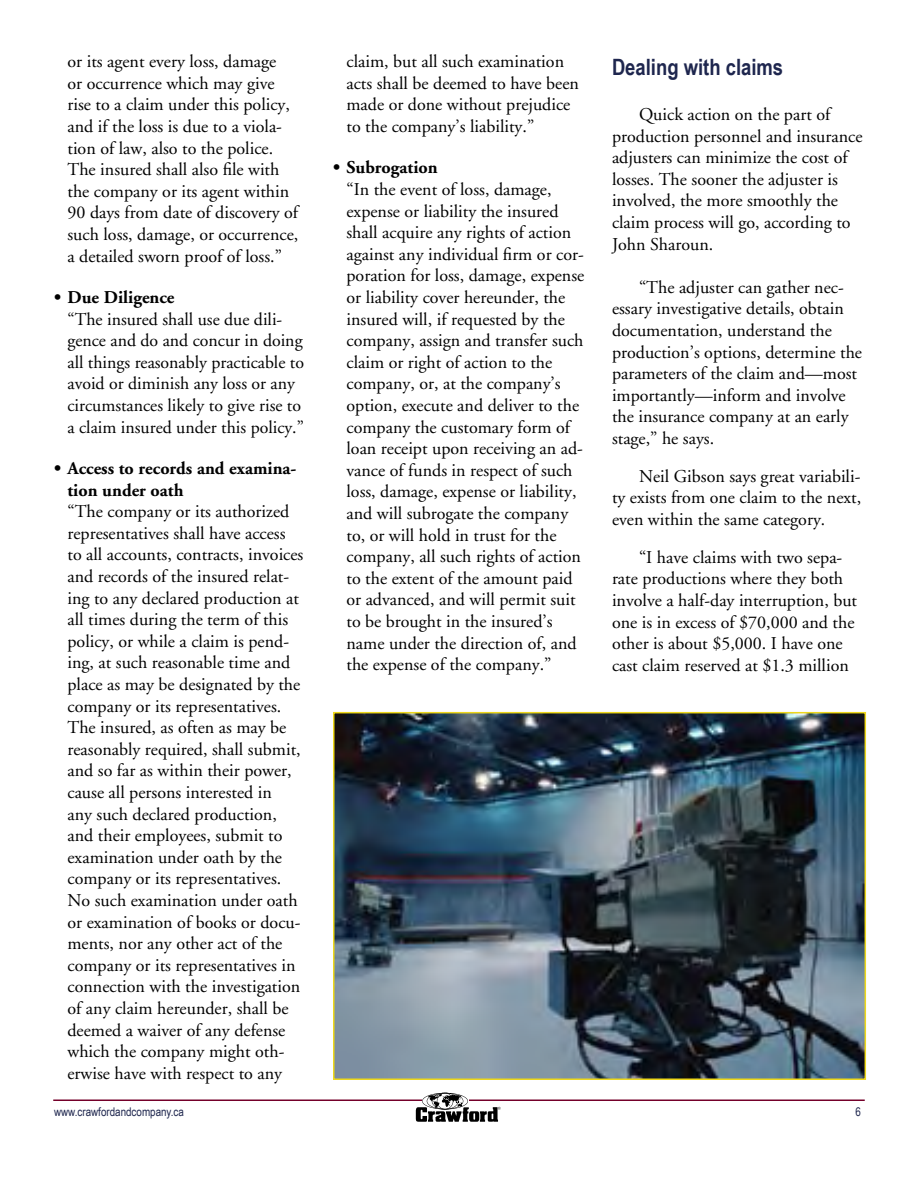
<style>
.page{position:relative;width:918px;height:1188px;background:#fff}
.page>*{position:absolute;margin:0;border:0;box-sizing:border-box;transform-origin:0 0}
.t1{font:700 22.5px "Arial Narrow";color:#1e264e}
.t2{font:18px/21.6px "Adobe Garamond";color:#000}
.t3{font:700 18px/21.6px "Adobe Garamond";color:#000}
.t4{font:12px "Arial Narrow";color:#1e264e}
</style>
<div class="page">
<hr style="left:53px;top:1100px;width:812px;height:1px;background:#74002a">
<svg style="left:416px;top:1093px;width:85px;height:29px"></svg>
<img style="left:336px;top:715px;width:527px;height:362px">
<div style="left:333px;top:712px;width:533px;height:368px;border:2px solid #eed81b"></div>
<p class="t2" style="left:68px;top:51px;width:232px">or its agent every loss, damage<br>or occurrence which may give rise to a claim under this policy, and if the loss is due to a viola&shy;tion of law, also to the police.<br>The insured shall also file with the company or its agent within<br>90 days from date of discovery of such loss, damage, or occurrence, a detailed sworn proof of loss.”</p>
<p class="t3" style="left:54px;top:287px;width:122px">• Due Diligence</p>
<p class="t2" style="left:68px;top:309px;width:238px">“The insured shall use due dili&shy;gence and do and concur in doing all things reasonably practicable to avoid or diminish any loss or any circumstances likely to give rise to a claim insured under this policy.”</p>
<p class="t3" style="left:68px;top:458px;width:231px;text-indent:-14px">• Access to records and examina&shy;tion under oath</p>
<p class="t2" style="left:68px;top:501px;width:237px">“The company or its authorized representatives shall have access to all accounts, contracts, invoices and records of the insured relat&shy;ing to any declared production at all times during the term of this policy, or while a claim is pend&shy;ing, at such reasonable time and place as may be designated by the company or its representatives.<br>The insured, as often as may be reasonably required, shall submit, and so far as within their power, cause all persons interested in<br>any such declared production, and their employees, submit to examination under oath by the company or its representatives.<br>No such examination under oath or examination of books or docu&shy;ments, nor any other act of the company or its representatives in connection with the investigation of any claim hereunder, shall be deemed a waiver of any defense which the company might oth&shy;erwise have with respect to any</p>
<p class="t2" style="left:346px;top:51px;width:234px">claim, but all such examination acts shall be deemed to have been made or done without prejudice to the company’s liability.”</p>
<p class="t3" style="left:333px;top:157px;width:106px">• Subrogation</p>
<p class="t2" style="left:346px;top:179px;width:239px">“In the event of loss, damage, expense or liability the insured shall acquire any rights of action against any individual firm or cor&shy;poration for loss, damage, expense or liability cover hereunder, the insured will, if requested by the company, assign and transfer such claim or right of action to the company, or, at the company’s option, execute and deliver to the company the customary form of loan receipt upon receiving an ad&shy;vance of funds in respect of such loss, damage, expense or liability, and will subrogate the company to, or will hold in trust for the company, all such rights of action to the extent of the amount paid or advanced, and will permit suit to be brought in the insured’s name under the direction of, and the expense of the company.”</p>
<p class="t1" style="left:612px;top:54px;width:173px">Dealing with claims</p>
<p class="t2" style="left:612px;top:104px;width:252px;text-indent:27px">Quick action on the part of production personnel and insurance adjusters can minimize the cost of losses. The sooner the adjuster is involved, the more smoothly the claim process will go, according to<br>John Sharoun.</p>
<p class="t2" style="left:612px;top:277px;width:252px;text-indent:27px">“The adjuster can gather nec&shy;essary investigative details, obtain documentation, understand the production’s options, determine the parameters of the claim and—most importantly—inform and involve the insurance company at an early stage,” he says.</p>
<p class="t2" style="left:612px;top:466px;width:251px;text-align:justify;text-indent:27px">Neil Gibson says great variabili&shy;ty exists from one claim to the next, even within the same category.</p>
<p class="t2" style="left:612px;top:547px;width:247px;text-indent:27px">“I have claims with two sepa&shy;rate productions where they both involve a half-day interruption, but one is in excess of $70,000 and the other is about $5,000. I have one cast claim reserved at $1.3 million</p>
<p class="t4" style="left:54px;top:1105px;width:131px">www.crawfordandcompany.ca</p>
<p class="t4" style="left:856px;top:1105px;width:7px">6</p>
</div>
